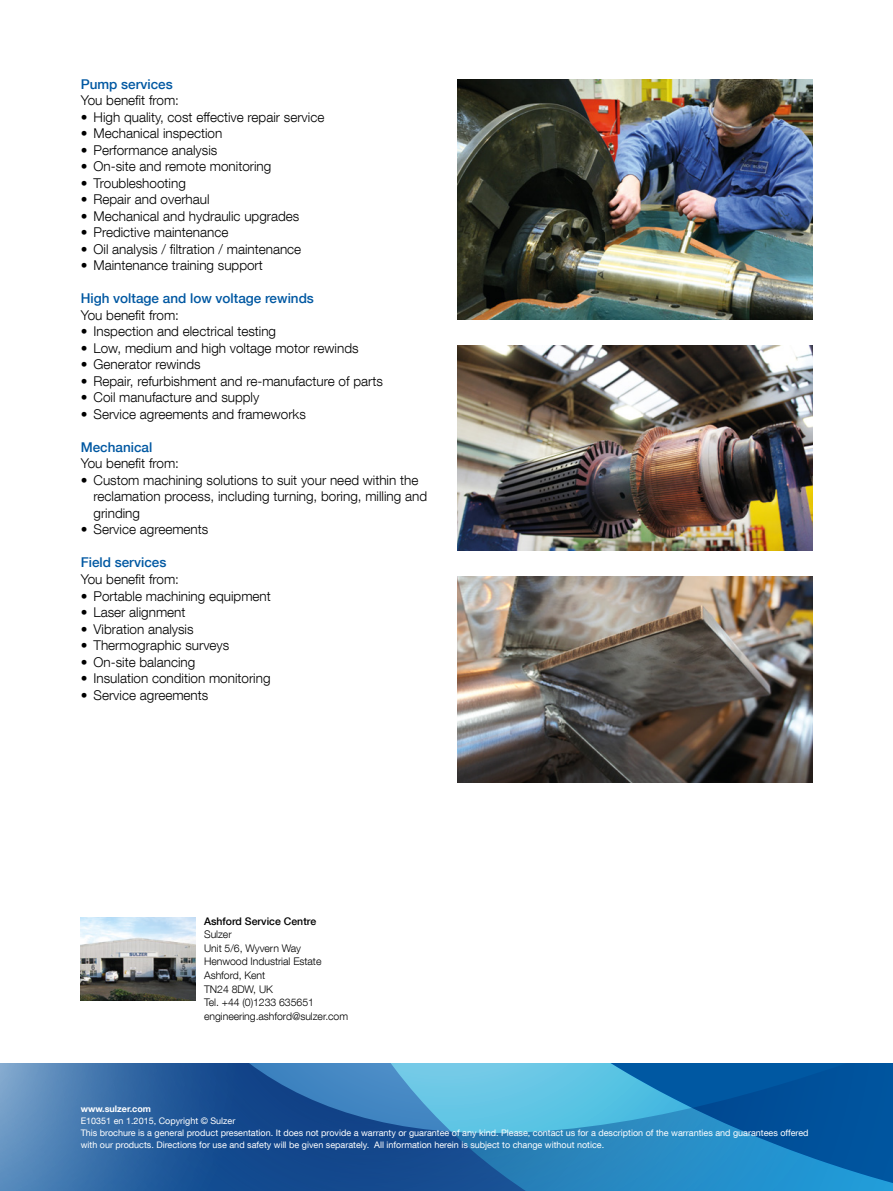
<style>
.page{position:relative;width:893px;height:1191px;background:#fff}
.page>*{position:absolute;margin:0;border:0;box-sizing:border-box;transform-origin:0 0}
.Body_text{font:300 13.5px/16.5px "Helvetica Neue LT Com";color:#000}
.Subtitle{font:500 13.5px "Helvetica Neue LT Com";color:#0058a2}
.t1{font:300 10.5px "Helvetica Neue LT Com";letter-spacing:-.005em;color:#000}
.t2{font:500 10.5px "Helvetica Neue LT Com";color:#000}
.Disclaimer_white__2{font:9px/12px "Helvetica Neue LT Com";color:#fff}
.Disclaimer_white__2-2{font:700 9px "Helvetica Neue LT Com";color:#fff}
</style>
<div class="page">
<svg style="left:0;top:1063px;width:893px;height:128px;background:#2a74af"></svg>
<img style="left:457px;top:80px;width:355px;height:240px">
<img style="left:457px;top:345px;width:355px;height:206px">
<img style="left:457px;top:576px;width:355px;height:206px">
<img style="left:81px;top:917px;width:115px;height:83px">
<p class="Subtitle" style="left:81px;top:76px;width:94px">Pump services</p>
<p class="Body_text" style="left:81px;top:92px;width:100px">You benefit from:</p>
<p class="Body_text" style="left:81px;top:108px;width:245px">• High quality, cost effective repair service</p>
<p class="Body_text" style="left:81px;top:125px;width:143px">• Mechanical inspection</p>
<p class="Body_text" style="left:81px;top:141px;width:138px">• Performance analysis</p>
<p class="Body_text" style="left:81px;top:158px;width:192px">• On-site and remote monitoring</p>
<p class="Body_text" style="left:81px;top:174px;width:107px">• Troubleshooting</p>
<p class="Body_text" style="left:81px;top:191px;width:130px">• Repair and overhaul</p>
<p class="Body_text" style="left:81px;top:207px;width:220px">• Mechanical and hydraulic upgrades</p>
<p class="Body_text" style="left:81px;top:224px;width:149px">• Predictive maintenance</p>
<p class="Body_text" style="left:81px;top:240px;width:222px">• Oil analysis / filtration / maintenance</p>
<p class="Body_text" style="left:81px;top:257px;width:184px">• Maintenance training support</p>
<p class="Subtitle" style="left:81px;top:290px;width:235px">High voltage and low voltage rewinds</p>
<p class="Body_text" style="left:81px;top:306px;width:100px">You benefit from:</p>
<p class="Body_text" style="left:81px;top:323px;width:197px">• Inspection and electrical testing</p>
<p class="Body_text" style="left:81px;top:339px;width:279px">• Low, medium and high voltage motor rewinds</p>
<p class="Body_text" style="left:81px;top:356px;width:121px">• Generator rewinds</p>
<p class="Body_text" style="left:81px;top:372px;width:304px">• Repair, refurbishment and re-manufacture of parts</p>
<p class="Body_text" style="left:81px;top:389px;width:180px">• Coil manufacture and supply</p>
<p class="Body_text" style="left:81px;top:405px;width:227px">• Service agreements and frameworks</p>
<p class="Subtitle" style="left:81px;top:439px;width:73px">Mechanical</p>
<p class="Body_text" style="left:81px;top:455px;width:100px">You benefit from:</p>
<p class="Body_text" style="left:94px;top:471px;width:335px;text-indent:-13px">• Custom machining solutions to suit your need within the reclamation process, including turning, boring, milling and grinding</p>
<p class="Body_text" style="left:81px;top:521px;width:129px">• Service agreements</p>
<p class="Subtitle" style="left:81px;top:554px;width:87px">Field services</p>
<p class="Body_text" style="left:81px;top:570px;width:100px">You benefit from:</p>
<p class="Body_text" style="left:81px;top:587px;width:192px">• Portable machining equipment</p>
<p class="Body_text" style="left:81px;top:603px;width:106px">• Laser alignment</p>
<p class="Body_text" style="left:81px;top:620px;width:114px">• Vibration analysis</p>
<p class="Body_text" style="left:81px;top:636px;width:150px">• Thermographic surveys</p>
<p class="Body_text" style="left:81px;top:653px;width:116px">• On-site balancing</p>
<p class="Body_text" style="left:81px;top:669px;width:191px">• Insulation condition monitoring</p>
<p class="Body_text" style="left:81px;top:686px;width:129px">• Service agreements</p>
<p class="t2" style="left:204px;top:915px;width:114px">Ashford Service Centre</p>
<p class="t1" style="left:204px;top:928px;width:29px">Sulzer</p>
<p class="t1" style="left:204px;top:941px;width:99px">Unit 5/6, Wyvern Way</p>
<p class="t1" style="left:204px;top:955px;width:119px">Henwood Industrial Estate</p>
<p class="t1" style="left:204px;top:968px;width:63px">Ashford, Kent</p>
<p class="t1" style="left:204px;top:982px;width:70px">TN24 8DW, UK</p>
<p class="t1" style="left:204px;top:995px;width:111px">Tel. +44 (0)1233 635651</p>
<p class="t1" style="left:204px;top:1009px;width:146px">engineering.ashford@sulzer.com</p>
<p class="Disclaimer_white__2-2" style="left:81px;top:1103px;width:72px">www.sulzer.com</p>
<p class="Disclaimer_white__2" style="left:81px;top:1115px;width:156px">E10351 en 1.2015, Copyright © Sulzer</p>
<p class="Disclaimer_white__2" style="left:81px;top:1127px;width:729px">This brochure is a general product presentation. It does not provide a warranty or guarantee of any kind. Please, contact us for a description of the warranties and guarantees offered with our products. Directions for use and safety will be given separately. All information herein is subject to change without notice.</p>
</div>
